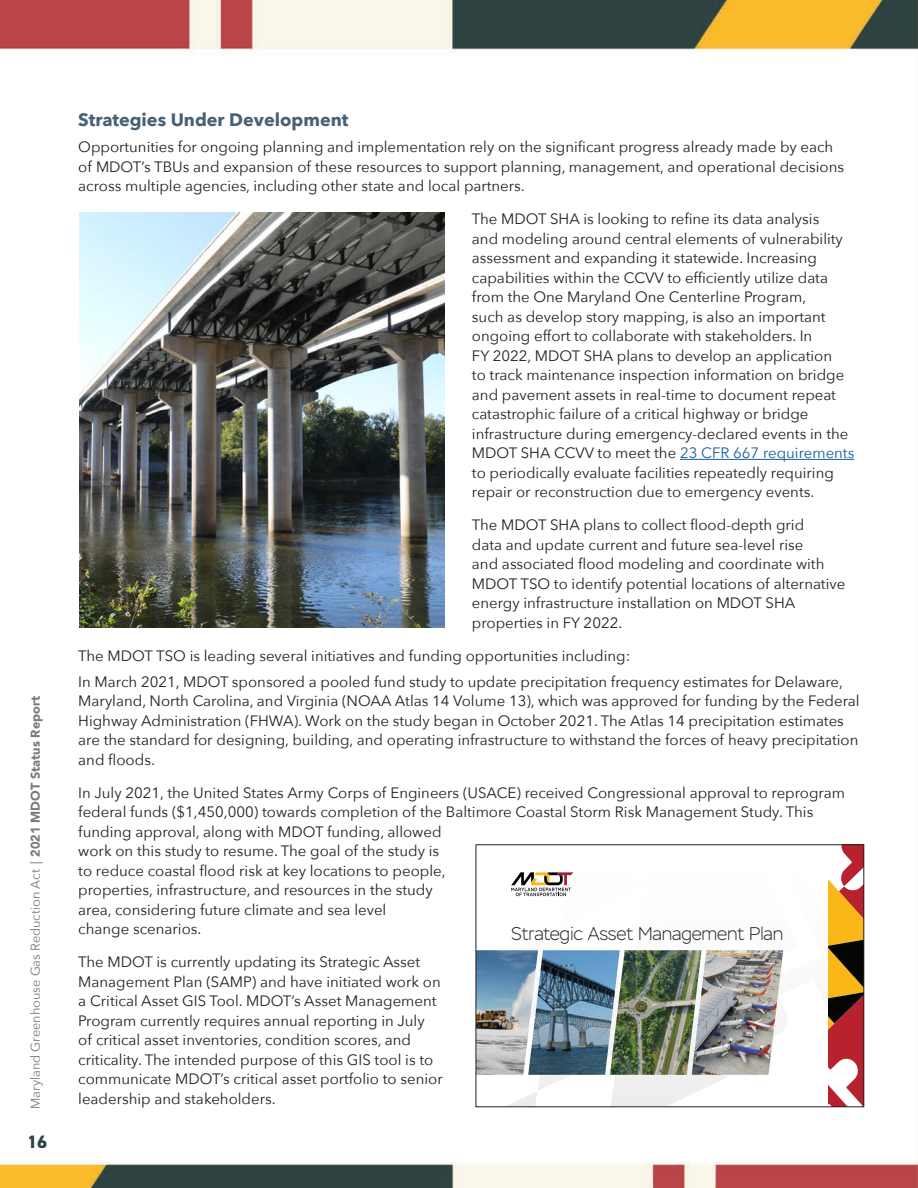
<style>
.page{position:relative;width:918px;height:1188px;background:#fff}
.page>*{position:absolute;margin:0;border:0;box-sizing:border-box;transform-origin:0 0}
.t1{font:200 18.3px "Stem";letter-spacing:-.01em;color:#231f20;scale:.96 1}
.t2{font:700 18px "Avenir Next";color:#476174}
.t3{font:800 18px "DIN2014";color:#2c4342}
.t4{font:15px/19.5px "Avenir Next";color:#231f20}
.t5{font:12.75px "Avenir Next";color:#7b787a}
.s1{font-family:"Century 725 BT"}
.s2{font-family:"Avenir";font-weight:900}
.s3{color:#175d9e}
</style>
<div class="page">
<img style="left:0;top:0;width:918px;height:1188px">
<hr style="left:680px;top:459px;width:174px;height:1px;background:#175d9e">
<svg style="left:478px;top:847px;width:237px;height:258px"></svg>
<svg style="left:625px;top:847px;width:90px;height:103px"></svg>
<svg style="left:715px;top:847px;width:147px;height:258px"></svg>
<svg style="left:511px;top:872px;width:62px;height:24px"></svg>
<img style="left:478px;top:950px;width:50px;height:125px">
<img style="left:528px;top:950px;width:82px;height:125px">
<img style="left:610px;top:950px;width:82px;height:125px">
<img style="left:692px;top:950px;width:91px;height:125px">
<div style="left:476px;top:845px;width:388px;height:262px;border:1px solid #231f20"></div>
<img style="left:79px;top:212px;width:366px;height:415px">
<p class="t5" style="left:25px;top:1109px;width:415px;rotate:-90deg">Maryland Greenhouse Gas Reduction Act <span class="s1">|</span> <span class="s2">2021 MDOT Status Report</span></p>
<p class="t3" style="left:27px;top:1130px;width:22px">16</p>
<p class="t2" style="left:78px;top:104px;width:272px">Strategies Under Development</p>
<p class="t4" style="left:78px;top:137px;width:767px">Opportunities for ongoing planning and implementation rely on the significant progress already made by each of MDOT’s TBUs and expansion of these resources to support planning, management, and operational decisions across multiple agencies, including other state and local partners.</p>
<p class="t4" style="left:472px;top:209px;width:384px">The MDOT SHA is looking to refine its data analysis<br>and modeling around central elements of vulnerability assessment and expanding it statewide. Increasing capabilities within the CCVV to efficiently utilize data from the One Maryland One Centerline Program,<br>such as develop story mapping, is also an important ongoing effort to collaborate with stakeholders. In<br>FY 2022, MDOT SHA plans to develop an application<br>to track maintenance inspection information on bridge and pavement assets in real-time to document repeat catastrophic failure of a critical highway or bridge infrastructure during emergency-declared events in the MDOT SHA CCVV to meet the <span class="s3">23 CFR 667 requirements </span>to periodically evaluate facilities repeatedly requiring repair or reconstruction due to emergency events.</p>
<p class="t4" style="left:472px;top:515px;width:375px">The MDOT SHA plans to collect flood-depth grid<br>data and update current and future sea-level rise<br>and associated flood modeling and coordinate with MDOT TSO to identify potential locations of alternative energy infrastructure installation on MDOT SHA properties in FY 2022.</p>
<p class="t4" style="left:78px;top:645px;width:553px">The MDOT TSO is leading several initiatives and funding opportunities including:</p>
<p class="t4" style="left:78px;top:671px;width:783px">In March 2021, MDOT sponsored a pooled fund study to update precipitation frequency estimates for Delaware, Maryland, North Carolina, and Virginia (NOAA Atlas 14 Volume 13), which was approved for funding by the Federal Highway Administration (FHWA). Work on the study began in October 2021. The Atlas 14 precipitation estimates are the standard for designing, building, and operating infrastructure to withstand the forces of heavy precipitation and floods.</p>
<p class="t4" style="left:78px;top:782px;width:768px">In July 2021, the United States Army Corps of Engineers (USACE) received Congressional approval to reprogram federal funds ($1,450,000) towards completion of the Baltimore Coastal Storm Risk Management Study. This funding approval, along with MDOT funding, allowed<br>work on this study to resume. The goal of the study is<br>to reduce coastal flood risk at key locations to people,<br>properties, infrastructure, and resources in the study<br>area, considering future climate and sea level<br>change scenarios.</p>
<p class="t4" style="left:78px;top:952px;width:366px">The MDOT is currently updating its Strategic Asset Management Plan (SAMP) and have initiated work on a Critical Asset GIS Tool. MDOT’s Asset Management Program currently requires annual reporting in July<br>of critical asset inventories, condition scores, and criticality. The intended purpose of this GIS tool is to communicate MDOT’s critical asset portfolio to senior leadership and stakeholders.</p>
<p class="t1" style="left:511px;top:923px;width:285px">Strategic Asset Management Plan</p>
</div>
